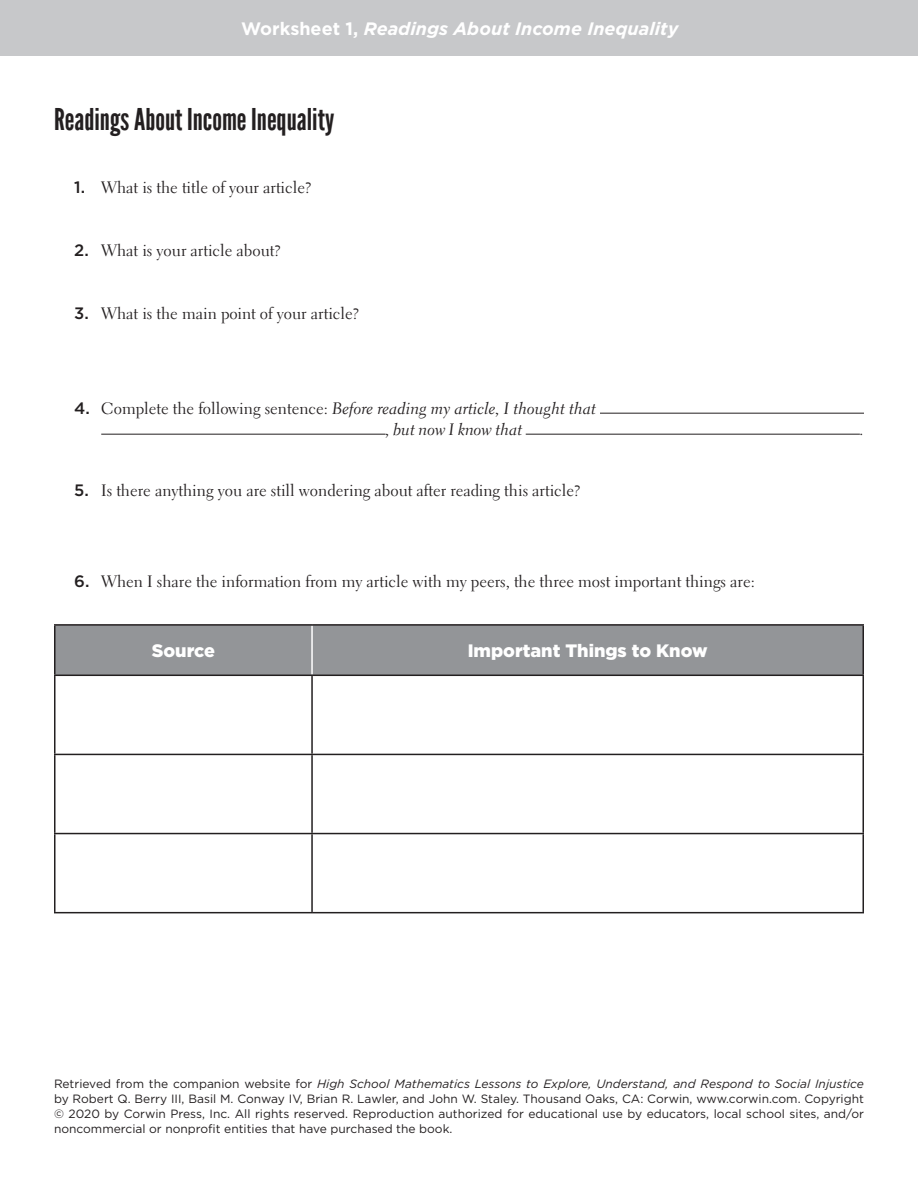
<style>
.page{position:relative;width:918px;height:1188px;background:#fff}
.page>*{position:absolute;margin:0;border:0;box-sizing:border-box;transform-origin:0 0}
.t1{font:30px "League Gothic";color:#231f20}
.t2{font:italic 700 18px "Gotham";color:#fff}
.t3{font:900 18px "Gotham";color:#fff}
.t4{font:16.5px "Electra LT Std";color:#231f20}
.t5{font:16.5px/21px "Electra LT Std Cursive";color:#231f20}
.t6{font:12px/15px "Gotham";color:#231f20;text-align:justify}
.s1{font-style:normal}
.s2{font-family:"Gotham";font-weight:500}
.s3{font-family:"Electra LT Std"}
.s4{font-style:italic}
</style>
<div class="page">
<div style="left:0;top:0;width:918px;height:55px;background:#c7c8ca"></div>
<hr style="left:600px;top:413px;width:264px;height:1px;background:#231f20">
<hr style="left:101px;top:434px;width:285px;height:1px;background:#231f20">
<hr style="left:526px;top:434px;width:334px;height:1px;background:#231f20">
<div style="left:56px;top:626px;width:806px;height:49px;background:#939598"></div>
<hr style="left:311px;top:626px;width:2px;height:49px;background:#fff">
<hr style="left:54px;top:626px;width:2px;height:49px;background:#231f20">
<hr style="left:54px;top:624px;width:258px;height:2px;background:#231f20">
<hr style="left:312px;top:624px;width:552px;height:2px;background:#231f20">
<hr style="left:862px;top:626px;width:2px;height:49px;background:#231f20">
<hr style="left:54px;top:676px;width:2px;height:78px;background:#231f20">
<hr style="left:54px;top:675px;width:258px;height:1px;background:#231f20">
<hr style="left:311px;top:676px;width:2px;height:78px;background:#231f20">
<hr style="left:312px;top:675px;width:552px;height:1px;background:#231f20">
<hr style="left:862px;top:676px;width:2px;height:78px;background:#231f20">
<hr style="left:54px;top:755px;width:2px;height:78px;background:#231f20">
<hr style="left:54px;top:834px;width:2px;height:78px;background:#231f20">
<hr style="left:54px;top:754px;width:258px;height:1px;background:#231f20">
<hr style="left:54px;top:833px;width:258px;height:1px;background:#231f20">
<hr style="left:54px;top:912px;width:258px;height:1px;background:#231f20">
<hr style="left:311px;top:755px;width:2px;height:78px;background:#231f20">
<hr style="left:311px;top:834px;width:2px;height:78px;background:#231f20">
<hr style="left:312px;top:754px;width:552px;height:1px;background:#231f20">
<hr style="left:862px;top:755px;width:2px;height:78px;background:#231f20">
<hr style="left:862px;top:834px;width:2px;height:78px;background:#231f20">
<hr style="left:312px;top:833px;width:552px;height:1px;background:#231f20">
<hr style="left:312px;top:912px;width:552px;height:1px;background:#231f20">
<h2 class="t2" style="left:241px;top:18px;width:439px"><span class="s1">Worksheet 1,</span> Readings About Income Inequality</h2>
<h1 class="t1" style="left:54px;top:102px;width:282px">Readings About Income Inequality</h1>
<h3 class="t4" style="left:74px;top:177px;width:239px"><span class="s2">1.</span> What is the title of your article?</h3>
<h3 class="t4" style="left:74px;top:240px;width:208px"><span class="s2">2.</span> What is your article about?</h3>
<h3 class="t4" style="left:74px;top:303px;width:286px"><span class="s2">3.</span> What is the main point of your article?</h3>
<h3 class="t5" style="left:386px;top:397px;width:212px;text-indent:-311px"><span class="s2">4.</span> <span class="s3">Complete the following sentence:</span> Before reading my article, I thought that , but now I know that</h3>
<h3 class="t4" style="left:74px;top:480px;width:508px"><span class="s2">5.</span> Is there anything you are still wondering about after reading this article?</h3>
<h3 class="t4" style="left:74px;top:571px;width:682px"><span class="s2">6.</span> When I share the information from my article with my peers, the three most important things are:</h3>
<h2 class="t3" style="left:152px;top:639px;width:65px">Source</h2>
<h2 class="t3" style="left:468px;top:639px;width:241px">Important Things to Know</h2>
<h3 class="t5" style="left:860px;top:418px;width:6px">.</h3>
<p class="t6" style="left:54px;top:1076px;width:812px">Retrieved from the companion website for <span class="s4">High School Mathematics Lessons to Explore, Understand, and Respond to Social Injustice </span>by Robert Q. Berry III, Basil M. Conway IV, Brian R. Lawler, and John W. Staley. Thousand Oaks, CA: Corwin, www.corwin.com. Copyright © 2020 by Corwin Press, Inc. All rights reserved. Reproduction authorized for educational use by educators, local school sites, and/or noncommercial or nonprofit entities that have purchased the book.</p>
</div>
